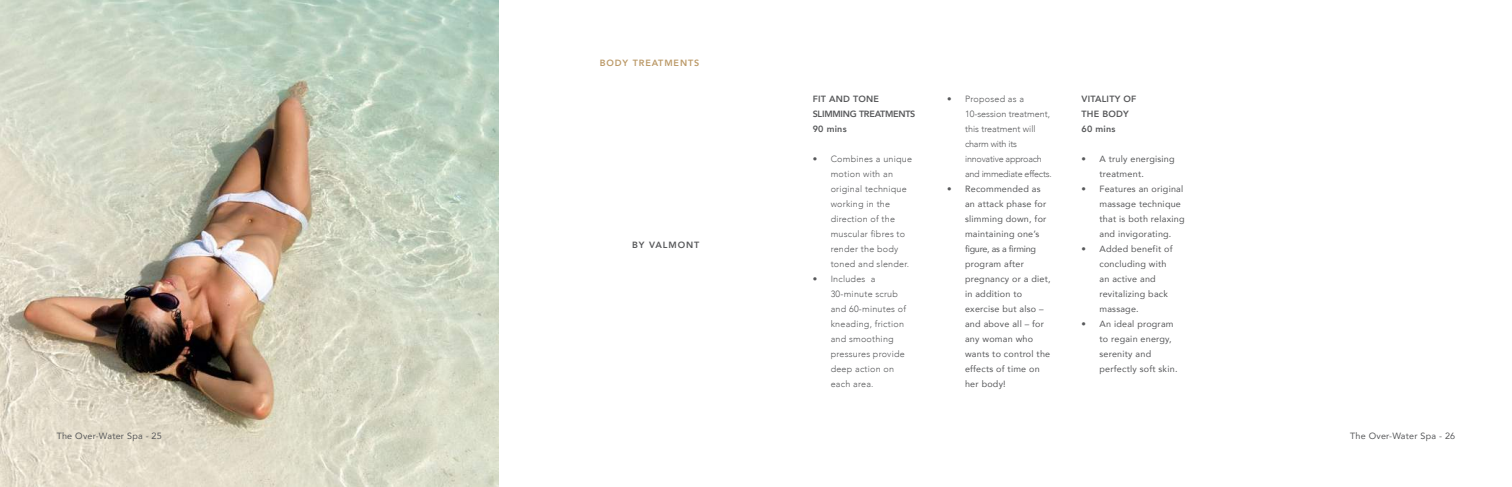
<style>
.page{position:relative;width:1512px;height:487px;background:#fff}
.page>*{position:absolute;margin:0;border:0;box-sizing:border-box;transform-origin:0 0}
.t1{font:9px/15px "Avenir";letter-spacing:.025em;color:#58595b}
.t2{font:300 9px/15px "Avenir";letter-spacing:.025em;color:#58595b}
.t3{font:300 9px/15px "Avenir";letter-spacing:-.025em;color:#58595b}
.t4{font:800 9px/15px "Avenir";letter-spacing:.025em;color:#58595b}
.t5{font:800 9px "Avenir";letter-spacing:.1em;color:#bc9b6a}
.t6{font:800 9px "Avenir";letter-spacing:.1em;color:#58595b}
</style>
<div class="page">
<img style="left:0;top:0;width:498px;height:486px">
<p class="t5" style="left:600px;top:56px;width:101px">BODY TREATMENTS</p>
<p class="t6" style="left:632px;top:237px;width:68px">BY VALMONT</p>
<p class="t4" style="left:813px;top:91px;width:25px">FIT AND</p>
<p class="t4" style="left:853px;top:91px;width:14px">TONE</p>
<p class="t4" style="left:813px;top:106px;width:7px">SLIMMING</p>
<p class="t4" style="left:859px;top:106px;width:34px">TREATMEN</p>
<p class="t4" style="left:905px;top:106px;width:10px">TS</p>
<p class="t4" style="left:813px;top:121px;width:36px">90 MINS</p>
<p class="t2" style="left:831px;top:151px;width:83px;text-indent:-18px">• Combines a unique motion with an original technique working in the direction of the muscular fibres to render the body toned and slender.</p>
<p class="t2" style="left:831px;top:271px;width:77px;text-indent:-18px">• Includes a<br>30-minute scrub and 60-minutes of kneading, friction and smoothing pressures provide deep action on each area.</p>
<p class="t3" style="left:965px;top:91px;width:88px;text-indent:-18px">• Proposed as a<br>10-session treatment, this treatment will charm with its innovative approach and immediate effects.</p>
<p class="t1" style="left:965px;top:181px;width:87px;text-indent:-18px">• Recommended as an attack phase for slimming down, for maintaining one’s figure, as a firming program after pregnancy or a diet, in addition to exercise but also – and above all – for any woman who wants to control the effects of time on her body!</p>
<p class="t4" style="left:1082px;top:91px;width:50px">VITALITY OF<br>THE BOD</p>
<p class="t4" style="left:1123px;top:106px;width:7px">Y</p>
<p class="t4" style="left:1082px;top:121px;width:36px">60 MINS</p>
<p class="t1" style="left:1100px;top:151px;width:77px;text-indent:-18px">• A truly energising treatment.</p>
<p class="t1" style="left:1100px;top:181px;width:87px;text-indent:-18px">• Features an original massage technique that is both relaxing and invigorating.</p>
<p class="t1" style="left:1100px;top:241px;width:75px;text-indent:-18px">• Added benefit of concluding with an active and revitalizing back massage.</p>
<p class="t1" style="left:1100px;top:316px;width:79px;text-indent:-18px">• An ideal program to regain energy, serenity and perfectly soft skin.</p>
<p class="t1" style="left:57px;top:428px;width:107px">The Over-Water Spa - 25</p>
<p class="t1" style="left:1350px;top:428px;width:107px">The Over-Water Spa - 26</p>
</div>
